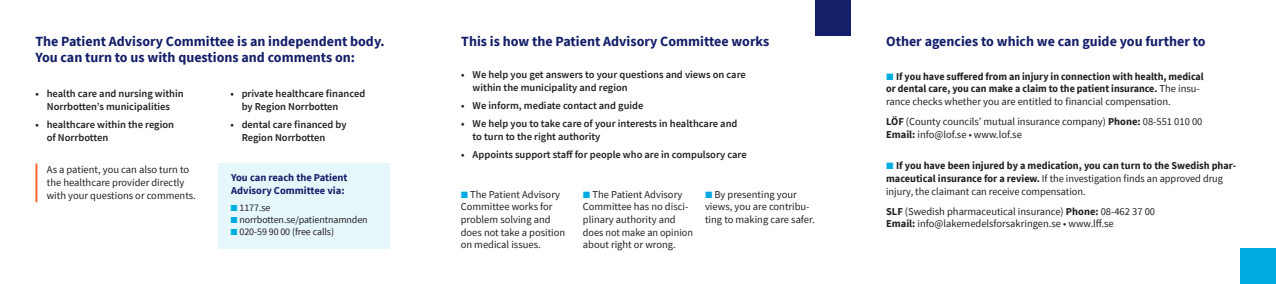
<style>
.page{position:relative;width:1276px;height:284px;background:#fff}
.page>*{position:absolute;margin:0;border:0;box-sizing:border-box;transform-origin:0 0}
.t1{font:700 14px/16px "Source Sans Pro";color:#141f69}
.t2{font:10.5px/12.6px "Source Sans Pro";color:#231f20}
.t3{font:600 10.5px/12.6px "Source Sans Pro";color:#231f20}
.t4{font:700 10.5px/12.6px "Source Sans Pro";color:#231f20;scale:.96 1}
.t5{font:700 10.5px/12.6px "Source Sans Pro";color:#231f20}
.t6{font:700 10.5px/13px "Source Sans Pro";color:#141f69}
.t7{font:10px "Source Sans Pro";letter-spacing:-.01em;color:#231f20}
.s1{font-family:"Source Serif Pro";font-style:italic;color:#00abe1}
.s2{font-family:"Source Serif Pro";font-weight:400;font-style:italic;color:#00abe1}
.s3{font-weight:400}
.s4{font-weight:700}
</style>
<div class="page">
<div style="left:815px;top:0;width:35px;height:35px;background:#141f69"></div>
<div style="left:1240px;top:248px;width:36px;height:35px;background:#00abe1"></div>
<hr style="left:35px;top:164px;width:2px;height:37px;background:#fe6426">
<div style="left:218px;top:163px;width:172px;height:85px;background:#e6f7fc"></div>
<p class="t1" style="left:35px;top:33px;width:351px">The Patient Advisory Committee is an independent body.<br>You can turn to us with questions and comments on:</p>
<p class="t1" style="left:461px;top:33px;width:310px">This is how the Patient Advisory Committee works</p>
<p class="t1" style="left:886px;top:33px;width:321px">Other agencies to which we can guide you further to</p>
<p class="t3" style="left:35px;top:87px;width:150px;text-align:center">• health care and nursing within<br>Norrbotten’s municipalities</p>
<p class="t3" style="left:47px;top:118px;width:129px;text-indent:-11px">• healthcare within the region of Norrbotten</p>
<p class="t3" style="left:472px;top:68px;width:275px;text-indent:-11px">• We help you get answers to your questions and views on care within the municipality and region</p>
<p class="t3" style="left:461px;top:99px;width:184px">• We inform, mediate contact and guide</p>
<p class="t3" style="left:472px;top:117px;width:266px;text-indent:-11px">• We help you to take care of your interests in healthcare and to turn to the right authority</p>
<p class="t3" style="left:461px;top:148px;width:287px">• Appoints support staff for people who are in compulsory care</p>
<p class="t2" style="left:461px;top:188px;width:106px"><span class="s1">■</span> The Patient Advisory<br>Committee works for problem solving and does not take a position on medical issues.</p>
<p class="t2" style="left:583px;top:188px;width:112px"><span class="s1">■</span> The Patient Advisory<br>Committee has no disci&shy;plinary authority and does not make an opinion about right or wrong.</p>
<p class="t2" style="left:705px;top:188px;width:111px"><span class="s1">■</span> By presenting your views, you are contribu&shy;ting to making care safer.</p>
<p class="t4" style="left:886px;top:70px;width:332px"><span class="s2">■</span> If you have suffered from an injury in connection with health, medical or dental care, you can make a claim to the patient insurance. <span class="s3">The insu&shy;rance checks whether you are entitled to financial compensation.</span></p>
<p class="t2" style="left:886px;top:115px;width:318px"><span class="s4">LÖF</span> (County councils’ mutual insurance company) <span class="s4">Phone:</span> 08-551 010 00</p>
<p class="t2" style="left:886px;top:128px;width:137px"><span class="s4">Email:</span> info@lof.se • www.lof.se</p>
<p class="t5" style="left:886px;top:159px;width:351px"><span class="s2">■</span> If you have been injured by a medication, you can turn to the Swedish phar&shy;maceutical insurance for a review. <span class="s3">If the investigation finds an approved drug injury, the claimant can receive compensation.</span></p>
<p class="t2" style="left:886px;top:204px;width:270px"><span class="s4">SLF</span> (Swedish pharmaceutical insurance) <span class="s4">Phone:</span> 08-462 37 00</p>
<p class="t2" style="left:886px;top:217px;width:229px"><span class="s4">Email:</span> info@lakemedelsforsakringen.se • www.lff.se</p>
<p class="t3" style="left:242px;top:87px;width:125px;text-indent:-11px">• private healthcare financed by Region Norrbotten</p>
<p class="t3" style="left:242px;top:118px;width:106px;text-indent:-11px">• dental care financed by<br>Region Norrbotten</p>
<p class="t2" style="left:47px;top:163px;width:151px;line-height:13px">As a patient, you can also turn to the healthcare provider directly with your questions or comments.</p>
<p class="t6" style="left:231px;top:171px;width:118px">You can reach the Patient<br>Advisory Committee via:</p>
<p class="t7" style="left:230px;top:200px;width:42px"><span class="s1">■</span> 1177.se</p>
<p class="t7" style="left:230px;top:212px;width:139px"><span class="s1">■</span> norrbotten.se/patientnamnden</p>
<p class="t7" style="left:230px;top:224px;width:105px"><span class="s1">■</span> 020-59 90 00 (free calls)</p>
</div>
